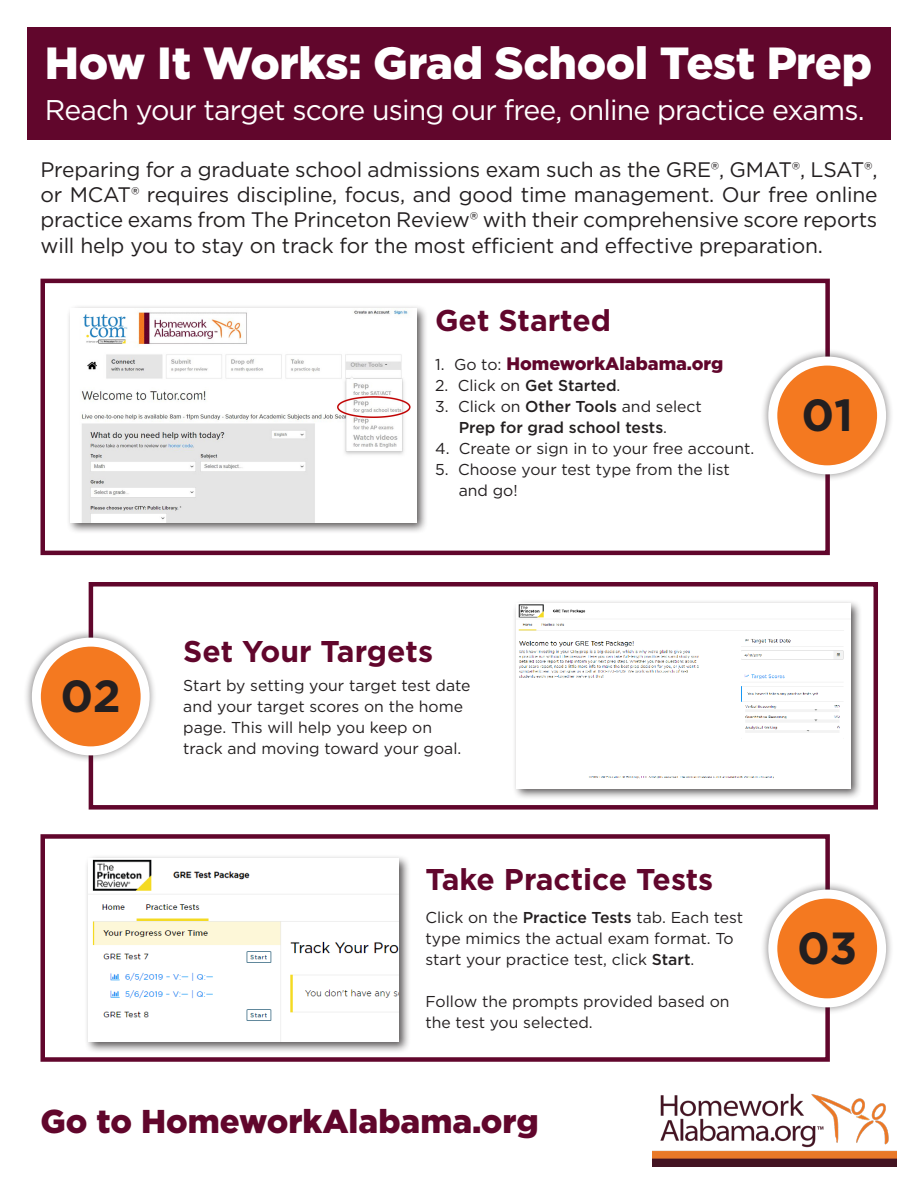
<style>
.page{position:relative;width:918px;height:1188px;background:#fff}
.page>*{position:absolute;margin:0;border:0;box-sizing:border-box;transform-origin:0 0}
.t1{font:900 45px "Gotham";letter-spacing:-.01em;color:#fff}
.t2{font:700 45px "Gotham";color:#231f20}
.t3{font:900 33px "Gotham";color:#61062c}
.t4{font:700 30px "Gotham";color:#61062c}
.t5{font:28.5px "Gotham";letter-spacing:-.03em;color:#fff}
.t6{font:21px/25.2px "Gotham";letter-spacing:-.01em;color:#231f20;text-align:justify}
.t7{font:900 18px "Gotham";color:#61062c}
.t8{font:15.75px/21px "Gotham";color:#231f20}
.t9{font:500 15.75px/21px "Gotham";color:#231f20}
.s1{font-weight:400;font-size:15.75px;color:#231f20}
.s2{font-weight:500}
.s3{font-weight:400}
</style>
<div class="page">
<div style="left:40px;top:834px;width:790px;height:228px;border:4px solid #61062c"></div>
<div style="left:40px;top:279px;width:790px;height:276px;border:4px solid #61062c"></div>
<div style="left:89px;top:582px;width:789px;height:228px;border:4px solid #61062c"></div>
<div style="left:760px;top:881px;width:134px;height:134px;background:#231f20;opacity:.5"></div>
<div style="left:773px;top:894px;width:109px;height:109px;background:#f47920;border-radius:50%"></div>
<div style="left:768px;top:890px;width:118px;height:117px;border:9px solid #fff;border-radius:50%"></div>
<div style="left:760px;top:348px;width:134px;height:134px;background:#231f20;opacity:.5"></div>
<div style="left:773px;top:361px;width:109px;height:109px;background:#f47920;border-radius:50%"></div>
<div style="left:768px;top:357px;width:118px;height:117px;border:9px solid #fff;border-radius:50%"></div>
<div style="left:23px;top:629px;width:134px;height:134px;background:#231f20;opacity:.5"></div>
<div style="left:36px;top:642px;width:109px;height:109px;background:#f47920;border-radius:50%"></div>
<div style="left:32px;top:638px;width:118px;height:117px;border:9px solid #fff;border-radius:50%"></div>
<div style="left:27px;top:27px;width:864px;height:112px;background:#61062c"></div>
<div style="left:512px;top:599px;width:350px;height:201px;background:#231f20;opacity:.75"></div>
<img style="left:516px;top:603px;width:334px;height:185px">
<div style="left:84px;top:855px;width:326px;height:198px;background:#231f20;opacity:.75"></div>
<img style="left:89px;top:859px;width:310px;height:183px">
<img style="left:652px;top:1093px;width:244px;height:73px">
<div style="left:67px;top:304px;width:361px;height:231px;background:#231f20;opacity:.75"></div>
<img style="left:71px;top:308px;width:345px;height:214px">
<p class="t1" style="left:45px;top:32px;width:829px">How It Works: Grad School Test Prep</p>
<p class="t5" style="left:45px;top:92px;width:821px">Reach your target score using our free, online practice exams.</p>
<p class="t6" style="left:40px;top:157px;width:839px">Preparing for a graduate school admissions exam such as the GRE®, GMAT®, LSAT®, or MCAT® requires discipline, focus, and good time management. Our free online practice exams from The Princeton Review® with their comprehensive score reports will help you to stay on track for the most efficient and effective preparation.</p>
<p class="t4" style="left:435px;top:300px;width:177px">Get Started</p>
<p class="t7" style="left:435px;top:352px;width:290px"><span class="s1">1. Go to:</span> HomeworkAlabama.org</p>
<p class="t8" style="left:435px;top:375px;width:187px">2. Click on <span class="s2">Get Started</span>.</p>
<p class="t9" style="left:459px;top:396px;width:245px;text-indent:-24px"><span class="s3">3. Click on</span> Other Tools <span class="s3">and select<br></span>Prep for grad school tests<span class="s3">.</span></p>
<p class="t8" style="left:435px;top:438px;width:321px">4. Create or sign in to your free account.</p>
<p class="t8" style="left:459px;top:459px;width:273px;text-indent:-24px">5. Choose your test type from the list and go!</p>
<p class="t2" style="left:801px;top:386px;width:53px">01</p>
<p class="t2" style="left:61px;top:667px;width:62px">02</p>
<p class="t4" style="left:183px;top:631px;width:251px">Set Your Targets</p>
<p class="t8" style="left:183px;top:675px;width:289px">Start by setting your target test date and your target scores on the home page. This will help you keep on track and moving toward your goal.</p>
<p class="t4" style="left:425px;top:860px;width:289px">Take Practice Tests</p>
<p class="t8" style="left:425px;top:907px;width:319px">Click on the <span class="s2">Practice Tests</span> tab. Each test type mimics the actual exam format. To start your practice test, click <span class="s2">Start</span>.</p>
<p class="t8" style="left:425px;top:991px;width:306px">Follow the prompts provided based on the test you selected.</p>
<p class="t3" style="left:40px;top:1099px;width:500px">Go to HomeworkAlabama.org</p>
<p class="t2" style="left:797px;top:919px;width:62px">03</p>
</div>
